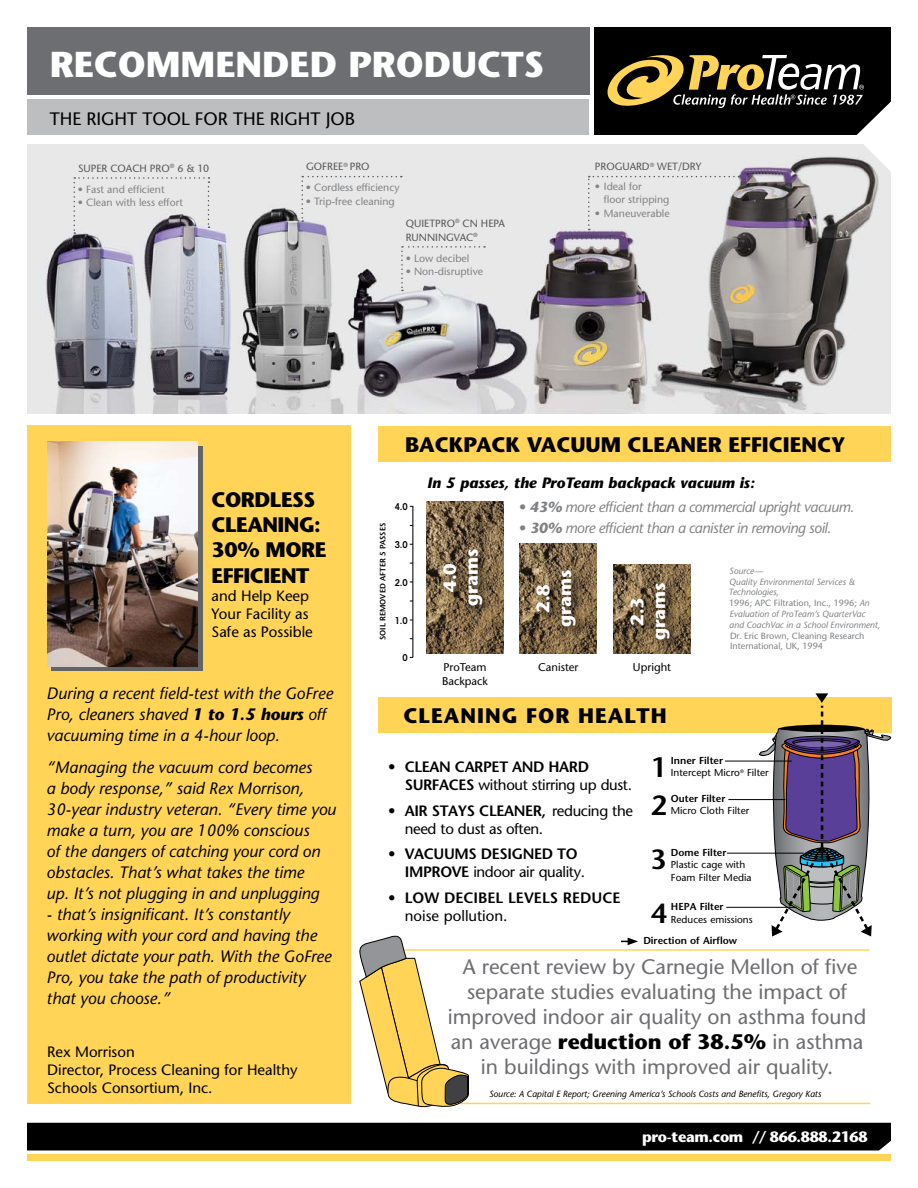
<style>
.page{position:relative;width:918px;height:1188px;background:#fff}
.page>*{position:absolute;margin:0;border:0;box-sizing:border-box;transform-origin:0 0}
.t1{font:700 36px "Stone Sans";color:#fff}
.t2{font:600 27.75px "Stone Sans";color:#000}
.t3{font:21px/25.2px "Stone Sans";color:#6d6e71;text-align:center}
.t4{font:700 21px/25.2px "Stone Sans";letter-spacing:-.025em;color:#000}
.t5{font:700 21px "Stone Sans";color:#000}
.t6{font:700 21px "Stone Sans";letter-spacing:.05em;color:#000}
.t7{font:700 18.15px/21.8px "Stone Sans";color:#fff;text-align:center}
.t8{font:18px "Stone Sans";color:#000}
.t9{font:italic 16.5px/21px "Stone Sans";color:#000}
.t10{font:15px/18px "Stone Sans";color:#000}
.t11{font:600 15px/18px "Stone Sans";letter-spacing:-.025em;color:#000}
.t12{font:15px/18px "Stone Sans";letter-spacing:-.025em;color:#000}
.t13{font:italic 700 15px "Stone Sans";color:#000}
.t14{font:700 15px "Stone Sans";letter-spacing:-.02em;color:#fff}
.t15{font:600 15px "Stone Sans";color:#000}
.t16{font:italic 14.7px "Stone Sans";letter-spacing:-.03em;color:#808285}
.t17{font:600 condensed 12.6px/15.1px "Avant Garde IT Cby BT";letter-spacing:-.025em;color:#000}
.t18{font:11.25px/13.5px "Stone Sans";color:#000}
.t19{font:10.5px/13.5px "Stone Sans";color:#808285}
.t20{font:10.5px/13.5px "Stone Sans";color:#58595b}
.t21{font:600 condensed 10.5px "Avant Garde IT Cby BT";color:#000}
.t22{font:10.05px/12.6px "Stone Sans";color:#000}
.t23{font:600 10.05px "Stone Sans";color:#000}
.t24{font:600 condensed 9.45px "Avant Garde IT Cby BT";color:#000}
.t25{font:italic 9px/10.8px "Stone Sans";color:#808285}
.t26{font:italic 9px "Stone Sans";color:#000}
.t27{font:9px/10.8px "Stone Sans";color:#808285}
.t28{font:600 7.8px "Stone Sans";color:#000}
.s1{font-weight:700}
.s2{font-style:normal}
.s3{font-weight:400}
.s4{font-weight:600}
.s5{font-weight:700;color:#000}
</style>
<div class="page">
<div style="left:27px;top:99px;width:562px;height:36px;background:#bcbec0"></div>
<div style="left:27px;top:27px;width:562px;height:67px;background:#6d6e71"></div>
<div style="left:27px;top:1155px;width:864px;height:6px;background:#ffd457"></div>
<div style="left:27px;top:1123px;width:864px;height:28px;background:#000"></div>
<img style="left:27px;top:144px;width:864px;height:270px">
<div style="left:302px;top:176px;width:100px;height:46px;background:#e8e8e8"></div>
<div style="left:401px;top:246px;width:84px;height:45px;background:#e8e8e8"></div>
<svg style="left:74px;top:177px;width:135px;height:57px;background:#dad9db"></svg>
<svg style="left:588px;top:27px;width:303px;height:203px;background:#797570"></svg>
<div style="left:378px;top:697px;width:514px;height:36px;background:#ffd457"></div>
<div style="left:378px;top:426px;width:513px;height:36px;background:#ffd457"></div>
<hr style="left:371px;top:949px;width:498px;height:2px;background:#ffd457">
<hr style="left:425px;top:1103px;width:445px;height:1px;background:#ffd457">
<img style="left:427px;top:502px;width:76px;height:151px">
<img style="left:520px;top:544px;width:77px;height:109px">
<img style="left:614px;top:564px;width:76px;height:89px">
<hr style="left:412px;top:506px;width:1px;height:152px;background:#000">
<div style="left:629px;top:579px;width:55px;height:73px;background:#000;opacity:.75"></div>
<div style="left:535px;top:566px;width:55px;height:73px;background:#000;opacity:.75"></div>
<div style="left:439px;top:545px;width:56px;height:73px;background:#000;opacity:.75"></div>
<svg style="left:359px;top:935px;width:110px;height:173px"></svg>
<svg style="left:758px;top:693px;width:134px;height:243px"></svg>
<hr style="left:725px;top:761px;width:67px;height:1px;background:#000">
<hr style="left:727px;top:853px;width:77px;height:1px;background:#000">
<hr style="left:726px;top:907px;width:71px;height:1px;background:#000">
<hr style="left:728px;top:799px;width:58px;height:1px;background:#000">
<svg style="left:621px;top:938px;width:17px;height:7px"></svg>
<div style="left:27px;top:426px;width:324px;height:678px;background:#ffd457"></div>
<div style="left:51px;top:446px;width:151px;height:224px;background:#636466"></div>
<img style="left:47px;top:442px;width:151px;height:224px">
<h1 class="t1" style="left:50px;top:43px;width:493px">RECOMMENDED PRODUCTS</h1>
<p class="t8" style="left:50px;top:108px;width:307px">THE RIGHT TOOL FOR THE RIGHT JOB</p>
<p class="t20" style="left:306px;top:160px;width:65px">GOFREE<sup>®</sup> PRO</p>
<p class="t19" style="left:306px;top:181px;width:95px">• Cordless efficiency</p>
<p class="t19" style="left:306px;top:195px;width:90px">• Trip-free cleaning</p>
<p class="t20" style="left:78px;top:161px;width:133px">SUPER COACH PRO<sup>®</sup> 6 &amp; 10</p>
<p class="t19" style="left:78px;top:182px;width:88px">• Fast and efficient</p>
<p class="t19" style="left:78px;top:196px;width:106px">• Clean with less effort</p>
<p class="t20" style="left:406px;top:217px;width:101px">QUIETPRO<sup>®</sup> CN HEPA<br>RUNNINGVAC<sup>®</sup></p>
<p class="t19" style="left:406px;top:251px;width:65px">• Low decibel</p>
<p class="t19" style="left:406px;top:265px;width:79px">• Non-disruptive</p>
<p class="t20" style="left:595px;top:160px;width:108px">PROGUARD<sup>®</sup> WET/DRY</p>
<p class="t19" style="left:604px;top:179px;width:67px;text-indent:-9px">• Ideal for<br>floor stripping</p>
<p class="t19" style="left:595px;top:207px;width:76px">• Maneuverable</p>
<p class="t4" style="left:212px;top:487px;width:116px">CORDLESS<br>CLEANING:<br>30% MORE<br>EFFICIENT</p>
<p class="t10" style="left:212px;top:586px;width:103px">and Help Keep<br>Your Facility as<br>Safe as Possible</p>
<p class="t9" style="left:47px;top:683px;width:288px">During a recent field-test with the GoFree<br>Pro, cleaners shaved <span class="s1">1 to 1.5 hours</span> off vacuuming time in a 4-hour loop.</p>
<p class="t9" style="left:47px;top:756px;width:291px">“Managing the vacuum cord becomes<br>a body response,” said Rex Morrison, 30-year industry veteran. “Every time you make a turn, you are 100% conscious<br>of the dangers of catching your cord on obstacles. That’s what takes the time<br>up. It’s not plugging in and unplugging</p>
<p class="t9" style="left:47px;top:903px;width:286px">- that’s insignificant. It’s constantly working with your cord and having the outlet dictate your path. With the GoFree Pro, you take the path of productivity that you choose.”</p>
<p class="t10" style="left:47px;top:1043px;width:252px">Rex Morrison<br>Director, Process Cleaning for Healthy<br>Schools Consortium, Inc.</p>
<p class="t5" style="left:405px;top:432px;width:442px">BACKPACK VACUUM CLEANER EFFICIENCY</p>
<p class="t28" style="left:378px;top:640px;width:118px;rotate:-90deg">Soil Removed After 5 Passes</p>
<p class="t21" style="left:373px;top:636px;width:100px;rotate:-90deg">Measurement in Grams</p>
<p class="t24" style="left:395px;top:501px;width:14px">4.0</p>
<p class="t24" style="left:395px;top:539px;width:14px">3.0</p>
<p class="t24" style="left:395px;top:577px;width:14px">2.0</p>
<p class="t24" style="left:395px;top:614px;width:14px">1.0</p>
<p class="t24" style="left:402px;top:652px;width:7px">0</p>
<p class="t13" style="left:427px;top:473px;width:329px">In 5 passes, the ProTeam backpack vacuum is:</p>
<p class="t7" style="left:439px;top:606px;width:59px;rotate:-90deg">4.0 grams</p>
<p class="t16" style="left:519px;top:498px;width:337px"><span class="s1">• 43%</span> more efficient than a commercial upright vacuum.</p>
<p class="t16" style="left:519px;top:519px;width:314px"><span class="s1">• 30%</span> more efficient than a canister in removing soil.</p>
<p class="t25" style="left:729px;top:565px;width:153px">Source—<br>Quality Environmental Services &amp;<br>Technologies,<br><span class="s2">1996; APC Filtration, Inc., 1996;</span> An<br>Evaluation of ProTeam’s QuarterVac and CoachVac in a School Environment,</p>
<p class="t27" style="left:730px;top:630px;width:136px">Dr. Eric Brown, Cleaning Research<br>International, UK, 1994</p>
<p class="t7" style="left:532px;top:627px;width:59px;rotate:-90deg">2.8 grams</p>
<p class="t7" style="left:626px;top:640px;width:59px;rotate:-90deg">2.3 grams</p>
<p class="t18" style="left:442px;top:660px;width:47px">ProTeam<br>Backpack</p>
<p class="t18" style="left:538px;top:660px;width:42px">Canister</p>
<p class="t18" style="left:633px;top:660px;width:40px">Upright</p>
<p class="t17" style="left:447px;top:662px;width:48px">ProTeam<br>Backpack</p>
<p class="t17" style="left:544px;top:663px;width:41px">Canister</p>
<p class="t17" style="left:641px;top:662px;width:36px">Upright</p>
<p class="t6" style="left:403px;top:703px;width:262px">CLEANING FOR HEALTH</p>
<p class="t11" style="left:405px;top:758px;width:229px;text-indent:-16px">• CLEAN CARPET AN D HARD<br>SURFACES <span class="s3">without stirring up dust.</span></p>
<p class="t12" style="left:405px;top:801px;width:230px;text-indent:-16px"><span class="s4">• AIR STAYS CLEAN ER,</span> reducing the need to dust as often.</p>
<p class="t11" style="left:388px;top:845px;width:48px">• VACUUM</p>
<p class="t11" style="left:405px;top:845px;width:182px;text-indent:64px">S DESIGN ED TO<br>IM PROVE <span class="s3">indoor air quality.</span></p>
<p class="t11" style="left:388px;top:888px;width:18px">• LO</p>
<p class="t15" style="left:424px;top:888px;width:198px">W DECI BEL LEVELS REDUCE</p>
<p class="t10" style="left:405px;top:906px;width:104px">noise pollution.</p>
<h2 class="t2" style="left:651px;top:751px;width:17px">1</h2>
<p class="t22" style="left:671px;top:754px;width:99px"><span class="s4">I nner Filter<br></span>Intercept Micro<sup>®</sup> Filter</p>
<p class="t23" style="left:671px;top:792px;width:56px">Outer Filter</p>
<h2 class="t2" style="left:651px;top:788px;width:17px">2</h2>
<p class="t22" style="left:671px;top:804px;width:80px">Micro Cloth Filter</p>
<p class="t23" style="left:671px;top:846px;width:57px">Dome Filter</p>
<p class="t22" style="left:671px;top:859px;width:82px">Plastic cage with<br>Foam Filter Media</p>
<h2 class="t2" style="left:651px;top:843px;width:17px">3</h2>
<p class="t23" style="left:671px;top:901px;width:54px">HEPA Filter</p>
<h2 class="t2" style="left:651px;top:897px;width:17px">4</h2>
<p class="t22" style="left:671px;top:913px;width:83px">Reduces emissions</p>
<p class="t23" style="left:643px;top:934px;width:95px">Direction of Airflow</p>
<p class="t3" style="left:448px;top:954px;width:420px">A recent review by Carnegie Mellon of five separate studies evaluating the impact of improved indoor air quality on asthma found an average <span class="s5">reduction of 38.5%</span> in asthma in buildings with improved air quality.</p>
<p class="t26" style="left:489px;top:1088px;width:334px">Source: A Capital E Report; Greening America’s Schools Costs and Benefits, Gregory Kats</p>
<p class="t14" style="left:642px;top:1127px;width:227px">pro-team.com // 866.888.2168</p>
</div>
